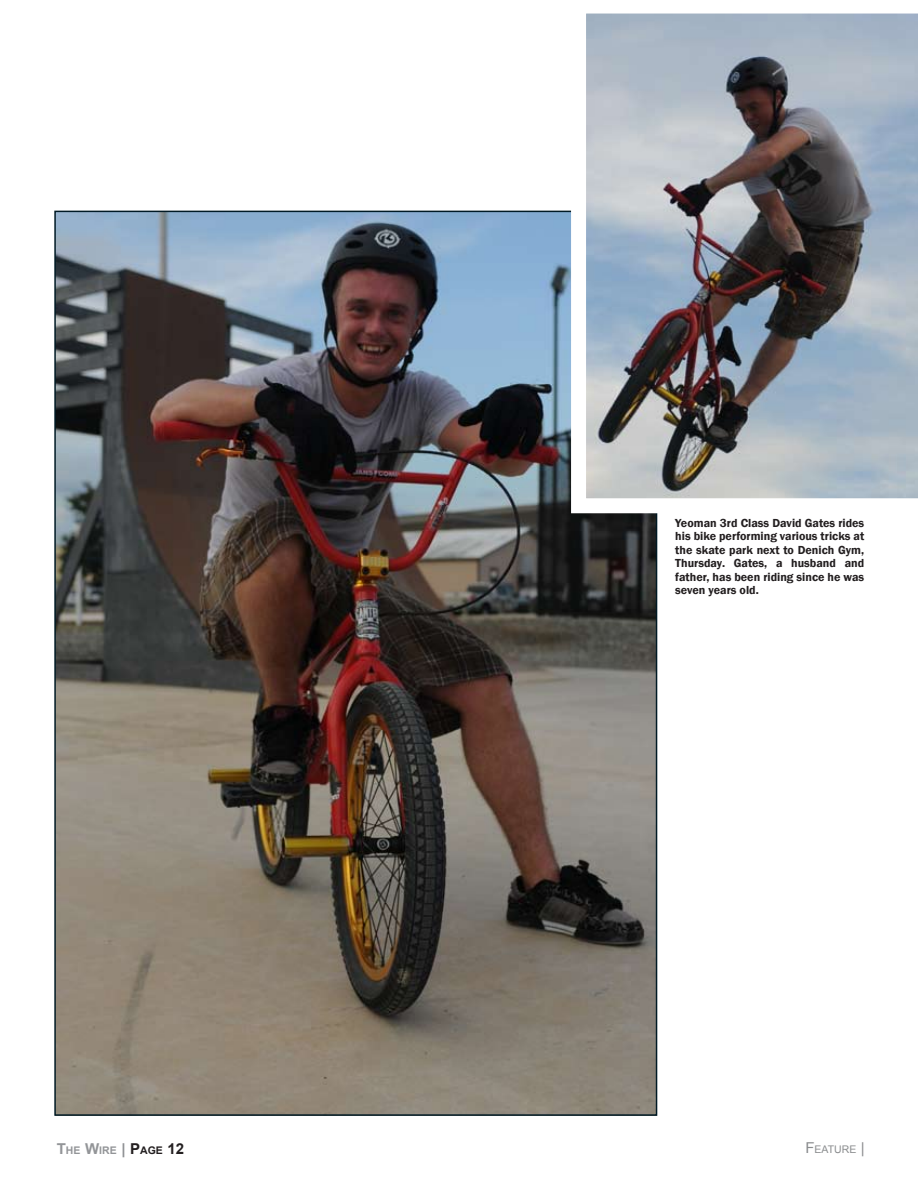
<style>
.page{position:relative;width:918px;height:1188px;background:#fff}
.page>*{position:absolute;margin:0;border:0;box-sizing:border-box;transform-origin:0 0}
.t1{font:600 12px/13.5px "Franklin Gothic";color:#231f20;text-align:justify}
.t2{font:700 10.5px "Arial";color:#939598}
.t3{font:10.5px "Arial";color:#8a8c8e}
.s1{font-size:15px}
.s2{font-size:15px;color:#8f9194}
.s3{font-size:15px;color:#231f20}
.s4{color:#231f20}
</style>
<div class="page">
<img style="left:57px;top:214px;width:597px;height:899px">
<svg style="left:571px;top:13px;width:347px;height:500px;background:#969ca4"></svg>
<p class="t1" style="left:675px;top:516px;width:190px">Yeoman 3rd Class David Gates rides his bike performing various tricks at the skate park next to Denich Gym, Thursday. Gates, a husband and father, has been riding since he was seven years old.</p>
<p class="t2" style="left:57px;top:1143px;width:129px"><span class="s1">T</span>HE <span class="s1">W</span>IRE <span class="s2">|</span> <span class="s3">P</span><span class="s4">AGE</span> <span class="s3">12</span></p>
<p class="t3" style="left:805px;top:1143px;width:61px"><span class="s1">F</span> EATURE <span class="s1">|</span></p>
</div>
